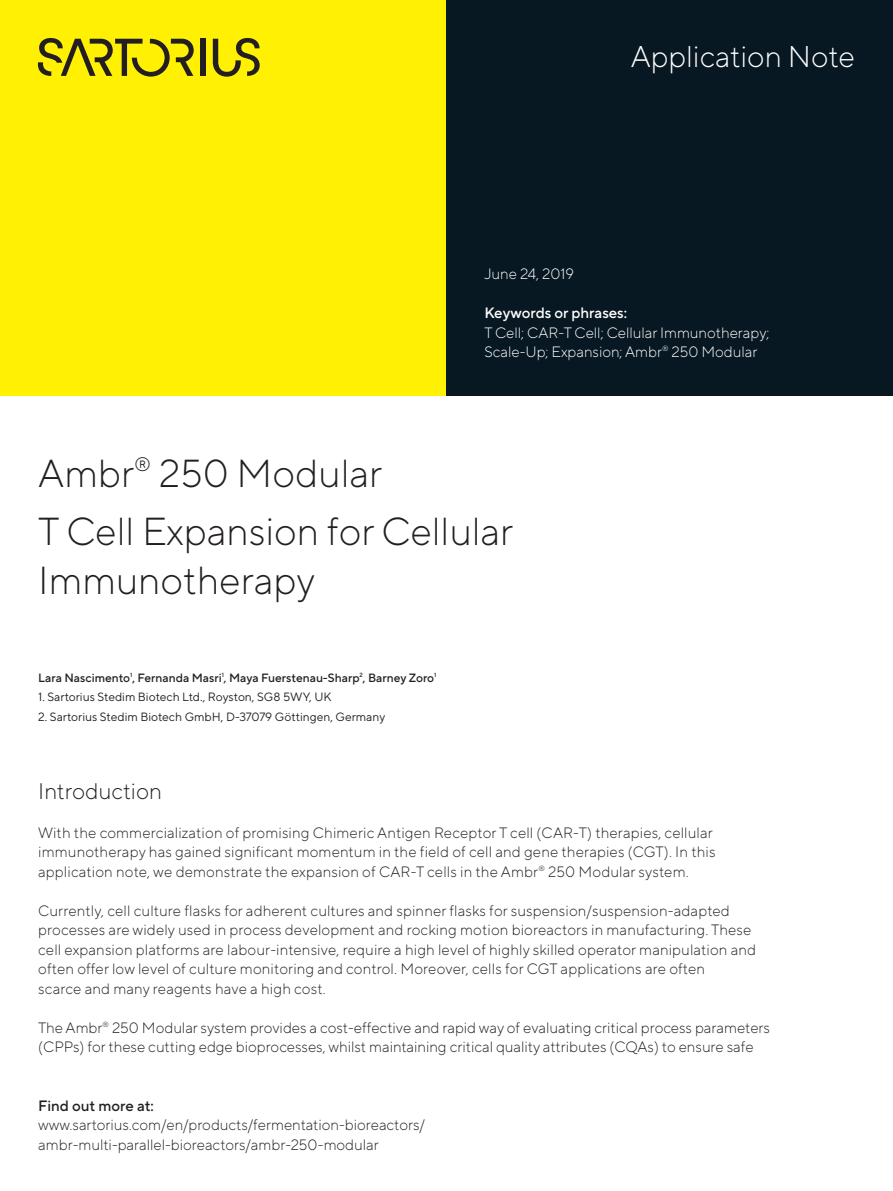
<style>
.page{position:relative;width:893px;height:1191px;background:#fff}
.page>*{position:absolute;margin:0;border:0;box-sizing:border-box;transform-origin:0 0}
.Head_02_black{font:300 39px/48.8px "TT Norms Pro";color:#231f20}
.t1{font:300 30px "TT Norms Pro";color:#fff}
.Head_04_black{font:300 22.5px "TT Norms Pro";color:#231f20}
.Body_Light_black{font:300 15px/19.5px "TT Norms Pro";letter-spacing:.01em;color:#231f20}
.Head_05_black{font:300 15px/19.5px "TT Norms Pro";color:#231f20}
.Body_Light_white{font:300 15px/19.5px "TT Norms Pro";color:#fff}
.Head_05_white{font:500 15px "TT Norms Pro";color:#fff}
.Head_05_black-2{font:500 15px "TT Norms Pro";color:#231f20}
.Caption_8pt{font:12px "TT Norms Pro";color:#231f20}
.Caption_8pt-2{font:500 12px "TT Norms Pro";color:#231f20}
</style>
<div class="page">
<div style="left:0;top:0;width:446px;height:395px;background:#fff101"></div>
<div style="left:446px;top:0;width:447px;height:395px;background:#071822"></div>
<div style="left:200px;top:39px;width:5px;height:37px;background:#231f20"></div>
<svg style="left:213px;top:38px;width:47px;height:39px"></svg>
<svg style="left:38px;top:38px;width:156px;height:39px"></svg>
<h2 class="t1" style="left:631px;top:35px;width:226px">Application Note</h2>
<p class="Body_Light_white" style="left:484px;top:263px;width:91px">June 24, 2019</p>
<p class="Head_05_white" style="left:484px;top:302px;width:144px">Keywords or phrases:</p>
<p class="Body_Light_white" style="left:484px;top:322px;width:287px">T Cell; CAR-T Cell; Cellular Immunotherapy;<br>Scale-Up; Expansion; Ambr<sup>®</sup> 250 Modular</p>
<p class="Head_02_black" style="left:38px;top:445px;width:345px">Ambr<sup>®</sup> 250 Modular</p>
<p class="Head_02_black" style="left:38px;top:504px;width:477px">T Cell Expansion for Cellular<br>Immunotherapy</p>
<p class="Caption_8pt-2" style="left:38px;top:668px;width:400px">Lara Nascimento<sup>1</sup>, Fernanda Masri<sup>1</sup>, Maya Fuerstenau-Sharp<sup>2</sup>, Barney Zoro<sup>1</sup></p>
<p class="Caption_8pt" style="left:38px;top:688px;width:295px">1. Sartorius Stedim Biotech Ltd., Royston, SG8 5WY, UK</p>
<p class="Caption_8pt" style="left:38px;top:708px;width:348px">2. Sartorius Stedim Biotech GmbH, D-37079 Göttingen, Germany</p>
<p class="Head_04_black" style="left:38px;top:774px;width:125px">Introduction</p>
<p class="Body_Light_black" style="left:38px;top:821px;width:679px">With the commercialization of promising Chimeric Antigen Receptor T cell (CAR-T) therapies, cellular immunotherapy has gained significant momentum in the field of cell and gene therapies (CGT). In this application note, we demonstrate the expansion of CAR-T cells in the Ambr<sup>®</sup> 250 Modular system.</p>
<p class="Body_Light_black" style="left:38px;top:899px;width:719px">Currently, cell culture flasks for adherent cultures and spinner flasks for suspension/suspension-adapted processes are widely used in process development and rocking motion bioreactors in manufacturing. These cell expansion platforms are labour-intensive, require a high level of highly skilled operator manipulation and often offer low level of culture monitoring and control. Moreover, cells for CGT applications are often</p>
<p class="Body_Light_black" style="left:38px;top:977px;width:289px">scarce and many reagents have a high cost.</p>
<p class="Body_Light_black" style="left:38px;top:1016px;width:733px">The Ambr<sup>®</sup> 250 Modular system provides a cost-effective and rapid way of evaluating critical process parameters (CPPs) for these cutting edge bioprocesses, whilst maintaining critical quality attributes (CQAs) to ensure safe</p>
<p class="Head_05_black-2" style="left:38px;top:1094px;width:117px">Find out more at:</p>
<p class="Head_05_black" style="left:38px;top:1114px;width:388px">www.sartorius.com/en/products/fermentation-bioreactors/ ambr-multi-parallel-bioreactors/ambr-250-modular</p>
</div>
